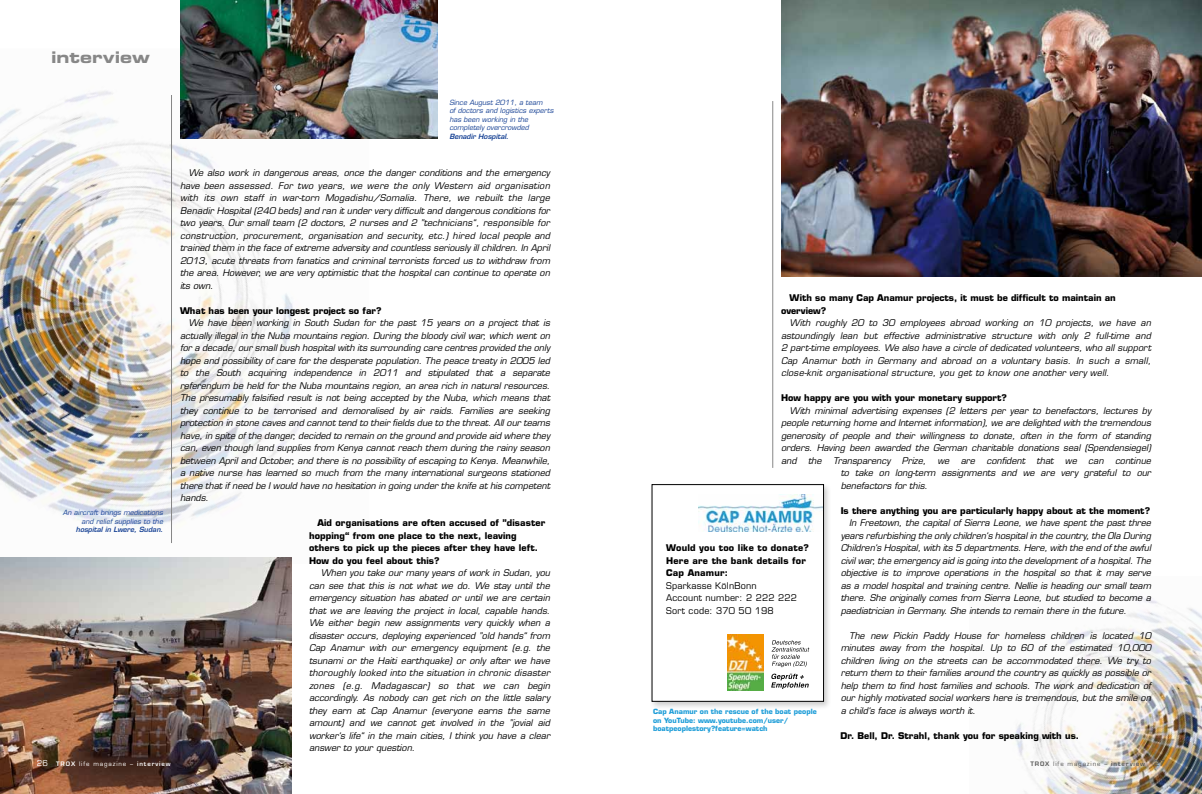
<style>
.page{position:relative;width:1202px;height:794px;background:#fff}
.page>*{position:absolute;margin:0;border:0;box-sizing:border-box;transform-origin:0 0}
.t1{font:16px "Eurostile LT Std Bold Ex 2";color:#878787}
.t2{font:italic 9px/12.5px "Eurostile LT Std";color:#000;text-align:justify}
.t3{font:700 9px/12.5px "Eurostile LT Std";color:#000}
.t4{font:700 9px/12.5px "Eurostile LT Std";letter-spacing:.02em;color:#000}
.t5{font:9px/12.5px "Eurostile LT Std";letter-spacing:.02em;color:#000}
.t6{font:italic 7px/8.4px "Eurostile LT Std";color:#164194;text-align:right}
.t7{font:700 7px/8.5px "Eurostile LT Std";color:#1d9dd8}
.t8{font:italic 600 7px "Eurostile LT Std";color:#164194}
.t9{font:600 6px "Eurostile LT Std";letter-spacing:.15em;color:#fff}
.t10{font:600 6px "Eurostile LT Std";letter-spacing:.15em;color:#575756}
.s1{font-weight:400;font-size:8px}
.s2{font-weight:400}
</style>
<div class="page">
<img style="left:0;top:91px;width:302px;height:436px">
<img style="left:1015px;top:596px;width:187px;height:198px">
<hr style="left:171px;top:95px;width:1px;height:448px;background:#878787">
<img style="left:180px;top:0;width:258px;height:139px">
<hr style="left:772px;top:101px;width:1px;height:367px;background:#878787">
<img style="left:0;top:557px;width:292px;height:237px">
<img style="left:781px;top:0;width:421px;height:276px">
<div style="left:649px;top:482px;width:183px;height:228px;background:#000;opacity:.2"></div>
<div style="left:652px;top:484px;width:171px;height:217px;background:#fff"></div>
<div style="left:652px;top:484px;width:172px;height:217px;border:1px solid #000"></div>
<img style="left:699px;top:494px;width:124px;height:37px">
<img style="left:727px;top:634px;width:36px;height:56px">
<svg style="left:772px;top:640px;width:37px;height:27px"></svg>
<svg style="left:771px;top:673px;width:38px;height:16px"></svg>
<h1 class="t1" style="left:51px;top:46px;width:100px">interview</h1>
<p class="t6" style="left:63px;top:508px;width:102px">An aircraft brings medications and relief supplies to the</p>
<p class="t8" style="left:76px;top:525px;width:89px">hospital in Lwere, Sudan.</p>
<p class="t6" style="left:449px;top:98px;width:106px;text-align:left">Since August 2011, a team<br>of doctors and logistics experts has been working in the completely overcrowded</p>
<p class="t8" style="left:449px;top:132px;width:61px">Benadir Hospital.</p>
<p class="t2" style="left:180px;top:167px;width:371px;text-indent:9px">We also work in dangerous areas, once the danger conditions and the emergency have been assessed. For two years, we were the only Western aid organisation with its own staff in war-torn Mogadishu/Somalia. There, we rebuilt the large Benadir Hospital (240 beds) and ran it under very difficult and dangerous conditions for two years. Our small team (2 doctors, 2 nurses and 2 ”technicians“, responsible for construction, procurement, organisation and security, etc.) hired local people and trained them in the face of extreme adversity and countless seriously ill children. In April 2013, acute threats from fanatics and criminal terrorists forced us to withdraw from the area. However, we are very optimistic that the hospital can continue to operate on its own.</p>
<p class="t3" style="left:180px;top:304px;width:203px">What has been your longest project so far?</p>
<p class="t2" style="left:180px;top:317px;width:371px;text-indent:9px">We have been working in South Sudan for the past 15 years on a project that is actually illegal in the Nuba mountains region. During the bloody civil war, which went on for a decade, our small bush hospital with its surrounding care centres provided the only hope and possibility of care for the desperate population. The peace treaty in 2005 led to the South acquiring independence in 2011 and stipulated that a separate referendum be held for the Nuba mountains region, an area rich in natural resources.<br>The presumably falsified result is not being accepted by the Nuba, which means that they continue to be terrorised and demoralised by air raids. Families are seeking protection in stone caves and cannot tend to their fields due to the threat. All our teams have, in spite of the danger, decided to remain on the ground and provide aid where they can, even though land supplies from Kenya cannot reach them during the rainy season between April and October, and there is no possibility of escaping to Kenya. Meanwhile, a native nurse has learned so much from the many international surgeons stationed there that if need be I would have no hesitation in going under the knife at his competent hands.</p>
<p class="t3" style="left:309px;top:516px;width:238px;text-indent:9px">Aid organisations are often accused of ”disaster hopping“ from one place to the next, leaving others to pick up the pieces after they have left.<br>How do you feel about this?</p>
<p class="t2" style="left:309px;top:567px;width:242px;text-indent:12px">When you take our many years of work in Sudan, you can see that this is not what we do. We stay until the emergency situation has abated or until we are certain that we are leaving the project in local, capable hands.<br>We either begin new assignments very quickly when a disaster occurs, deploying experienced ”old hands“ from Cap Anamur with our emergency equipment (e.g. the tsunami or the Haiti earthquake) or only after we have thoroughly looked into the situation in chronic disaster zones (e.g. Madagascar) so that we can begin accordingly. As nobody can get rich on the little salary they earn at Cap Anamur (everyone earns the same amount) and we cannot get involved in the ”jovial aid worker‘s life“ in the main cities, I think you have a clear answer to your question.</p>
<p class="t3" style="left:781px;top:291px;width:336px;text-indent:9px">With so many Cap Anamur projects, it must be difficult to maintain an overview?</p>
<p class="t2" style="left:781px;top:317px;width:371px;text-indent:9px">With roughly 20 to 30 employees abroad working on 10 projects, we have an astoundingly lean but effective administrative structure with only 2 full-time and 2 part-time employees. We also have a circle of dedicated volunteers, who all support Cap Anamur both in Germany and abroad on a voluntary basis. In such a small, close-knit organisational structure, you get to know one another very well.</p>
<p class="t3" style="left:781px;top:391px;width:228px">How happy are you with your monetary support?</p>
<p class="t2" style="left:781px;top:404px;width:371px;text-indent:9px">With minimal advertising expenses (2 letters per year to benefactors, lectures by people returning home and Internet information), we are delighted with the tremendous generosity of people and their willingness to donate, often in the form of standing orders. Having been awarded the German charitable donations seal (Spendensiegel) and</p>
<p class="t2" style="left:808px;top:454px;width:15px">the</p>
<p class="t2" style="left:833px;top:454px;width:59px">Transparency</p>
<p class="t2" style="left:902px;top:454px;width:26px">Prize,</p>
<p class="t2" style="left:937px;top:454px;width:13px">we</p>
<p class="t2" style="left:961px;top:454px;width:16px">are</p>
<p class="t2" style="left:986px;top:454px;width:40px">confident</p>
<p class="t2" style="left:1036px;top:454px;width:18px">that</p>
<p class="t2" style="left:1065px;top:454px;width:13px">we</p>
<p class="t2" style="left:1088px;top:454px;width:17px">can</p>
<p class="t2" style="left:841px;top:454px;width:312px;text-indent:274px">continue to take on long-term assignments and we are very grateful to our benefactors for this.</p>
<p class="t3" style="left:841px;top:504px;width:311px">Is there anything you are particularly happy about at the moment?</p>
<p class="t2" style="left:841px;top:517px;width:312px;text-indent:9px">In Freetown, the capital of Sierra Leone, we have spent the past three years refurbishing the only children‘s hospital in the country, the Ola During Children‘s Hospital, with its 5 departments. Here, with the end of the awful civil war, the emergency aid is going into the development of a hospital. The objective is to improve operations in the hospital so that it may serve as a model hospital and training centre. Nellie is heading our small team there. She originally comes from Sierra Leone, but studied to become a paediatrician in Germany. She intends to remain there in the future.</p>
<p class="t2" style="left:841px;top:629px;width:312px;text-indent:9px">The new Pickin Paddy House for homeless children is located 10 minutes away from the hospital. Up to 60 of the estimated 10,000 children living on the streets can be accommodated there. We try to return them to their families around the country as quickly as possible or help them to find host families and schools. The work and dedication of our highly motivated social workers here is tremendous, but the smile on a child‘s face is always worth it.</p>
<p class="t3" style="left:840px;top:729px;width:240px">Dr. Bell, Dr. Strahl, thank you for speaking with us.</p>
<p class="t4" style="left:666px;top:541px;width:144px">Would you too like to donate?<br>Here are the bank details for<br>Cap Anamur:</p>
<p class="t5" style="left:666px;top:579px;width:132px">Sparkasse KölnBonn<br>Account number: 2 222 222<br>Sort code: 370 50 198</p>
<p class="t7" style="left:653px;top:707px;width:165px">Cap Anamur on the rescue of the boat people on YouTube: www.youtube.com/user/ boatpeoplestory?feature=watch</p>
<p class="t9" style="left:37px;top:760px;width:135px"><span class="s1">26</span> TROX <span class="s2">life magazine –</span> interview</p>
<p class="t10" style="left:1030px;top:760px;width:136px">TROX <span class="s2">life magazine –</span> interview <span class="s1">27</span></p>
</div>
